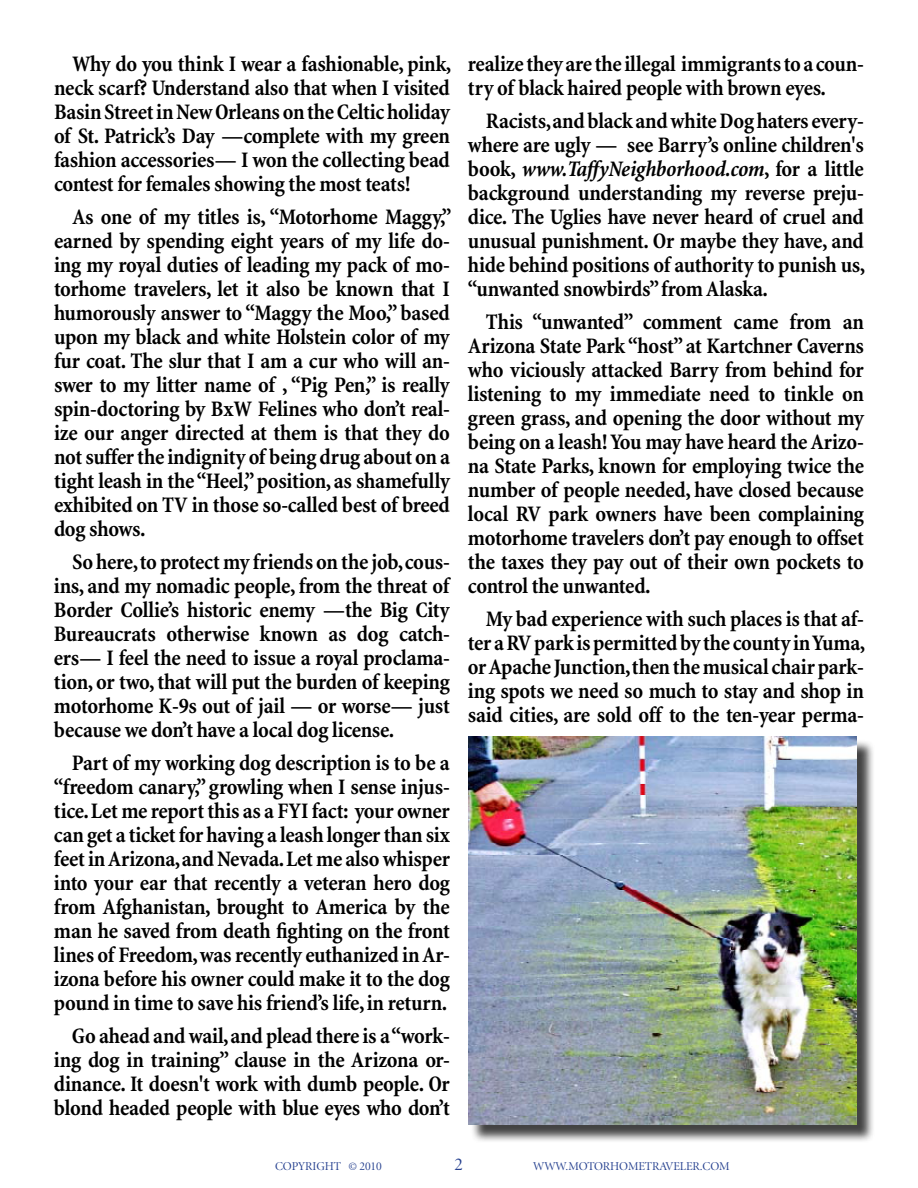
<style>
.page{position:relative;width:918px;height:1188px;background:#fff}
.page>*{position:absolute;margin:0;border:0;box-sizing:border-box;transform-origin:0 0}
.t1{font:700 condensed 22.5px/24px "Minion";letter-spacing:-.015em;color:#000;text-align:justify}
.t2{font:18px "Minion Display";color:#25408f}
.t3{font:12px "Minion Display";letter-spacing:-.01em;color:#25408f}
.s1{font-style:italic}
</style>
<div class="page">
<div style="left:470px;top:739px;width:405px;height:404px;background:#000;opacity:.75"></div>
<img style="left:468px;top:736px;width:388px;height:389px">
<p class="t1" style="left:54px;top:52px;width:399px;text-indent:18px">Why do you think I wear a fashionable, pink, neck scarf? Understand also that when I visited Basin Street in New Orleans on the Celtic holiday of St. Patrick’s Day —complete with my green fashion accessories— I won the collecting bead contest for females showing the most teats!</p>
<p class="t1" style="left:54px;top:205px;width:399px;text-indent:18px">As one of my titles is, “Motorhome Maggy,” earned by spending eight years of my life do&shy;ing my royal duties of leading my pack of mo&shy;torhome travelers, let it also be known that I humorously answer to “Maggy the Moo,” based upon my black and white Holstein color of my fur coat. The slur that I am a cur who will an&shy;swer to my litter name of , “Pig Pen,” is really spin-doctoring by BxW Felines who don’t real&shy;ize our anger directed at them is that they do not suffer the indignity of being drug about on a tight leash in the “Heel,” position, as shamefully exhibited on TV in those so-called best of breed dog shows.</p>
<p class="t1" style="left:54px;top:550px;width:397px;text-indent:18px">So here, to protect my friends on the job, cous&shy;ins, and my nomadic people, from the threat of Border Collie’s historic enemy —the Big City Bureaucrats otherwise known as dog catch&shy;ers— I feel the need to issue a royal proclama&shy;tion, or two, that will put the burden of keeping motorhome K-9s out of jail — or worse— just because we don’t have a local dog license.</p>
<p class="t1" style="left:54px;top:751px;width:398px;text-indent:18px">Part of my working dog description is to be a “freedom canary,” growling when I sense injus&shy;tice. Let me report this as a FYI fact: your owner can get a ticket for having a leash longer than six feet in Arizona, and Nevada. Let me also whisper into your ear that recently a veteran hero dog from Afghanistan, brought to America by the man he saved from death fighting on the front lines of Freedom, was recently euthanized in Ar&shy;izona before his owner could make it to the dog pound in time to save his friend’s life, in return.</p>
<p class="t1" style="left:54px;top:1024px;width:398px;text-indent:18px">Go ahead and wail, and plead there is a “work&shy;ing dog in training” clause in the Arizona or&shy;dinance. It doesn't work with dumb people. Or blond headed people with blue eyes who don’t</p>
<p class="t1" style="left:468px;top:52px;width:398px">realize they are the illegal immigrants to a coun&shy;try of black haired people with brown eyes.</p>
<p class="t1" style="left:468px;top:109px;width:399px;text-indent:18px">Racists, and black and white Dog haters every&shy;where are ugly — see Barry’s online children's book, <span class="s1">www.TaffyNeighborhood.com</span>, for a little background understanding my reverse preju&shy;dice. The Uglies have never heard of cruel and unusual punishment. Or maybe they have, and hide behind positions of authority to punish us, “unwanted snowbirds” from Alaska.</p>
<p class="t1" style="left:468px;top:310px;width:398px;text-indent:18px">This “unwanted” comment came from an Arizona State Park “host” at Kartchner Caverns who viciously attacked Barry from behind for listening to my immediate need to tinkle on green grass, and opening the door without my being on a leash! You may have heard the Arizo&shy;na State Parks, known for employing twice the number of people needed, have closed because local RV park owners have been complaining motorhome travelers don’t pay enough to offset the taxes they pay out of their own pockets to control the unwanted.</p>
<p class="t1" style="left:468px;top:607px;width:399px;text-indent:18px">My bad experience with such places is that af&shy;ter a RV park is permitted by the county in Yuma, or Apache Junction, then the musical chair park&shy;ing spots we need so much to stay and shop in said cities, are sold off to the ten-year perma-</p>
<p class="t3" style="left:275px;top:1160px;width:108px">COPYRIGHT © 2010</p>
<p class="t2" style="left:455px;top:1155px;width:10px">2</p>
<p class="t3" style="left:533px;top:1160px;width:198px">WWW.MOTORHOMETRAVELER.COM</p>
</div>
